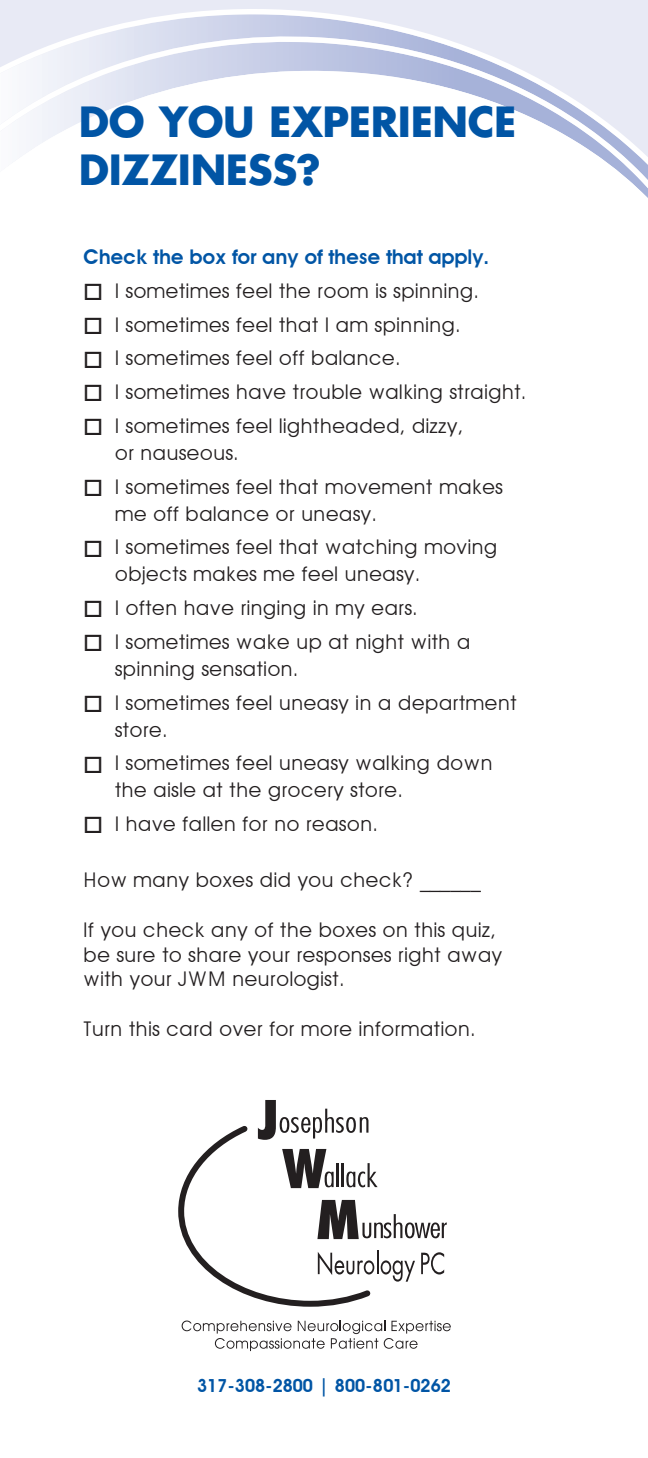
<style>
.page{position:relative;width:648px;height:1458px;background:#fff}
.page>*{position:absolute;margin:0;border:0;box-sizing:border-box;transform-origin:0 0}
.t1{font:700 40.5px/48.6px "Futura";letter-spacing:-.01em;color:#0155a5}
.t2{font:20.25px "Avant Garde";color:#231f20}
.t3{font:600 20.25px "Avant Garde";letter-spacing:-.015em;color:#0155a5}
.t4{font:600 18px "Avant Garde";color:#0155a5}
</style>
<div class="page">
<div style="left:0;top:0;width:648px;height:8px;background:#e8eaf5"></div>
<svg style="left:0;top:8px;width:648px;height:178px"></svg>
<svg style="left:182px;top:1321px;width:269px;height:30px"></svg>
<svg style="left:178px;top:1121px;width:193px;height:186px"></svg>
<svg style="left:318px;top:1251px;width:97px;height:31px"></svg>
<svg style="left:421px;top:1252px;width:23px;height:23px"></svg>
<hr style="left:337px;top:1163px;width:2px;height:24px;background:#231f20">
<hr style="left:342px;top:1163px;width:2px;height:24px;background:#231f20">
<svg style="left:346px;top:1163px;width:32px;height:24px"></svg>
<svg style="left:258px;top:1100px;width:110px;height:40px"></svg>
<svg style="left:282px;top:1149px;width:52px;height:39px"></svg>
<svg style="left:317px;top:1200px;width:130px;height:39px"></svg>
<p class="t1" style="left:79px;top:96px;width:439px">DO YOU EXPERIENCE<br>DIZZINESS?</p>
<p class="t3" style="left:83px;top:245px;width:407px">Check the box for any of these that apply.</p>
<p class="t2" style="left:83px;top:278px;width:397px">□ I sometimes feel the room is spinning.</p>
<p class="t2" style="left:83px;top:312px;width:379px">□ I sometimes feel that I am spinning.</p>
<p class="t2" style="left:83px;top:346px;width:319px">□ I sometimes feel off balance.</p>
<p class="t2" style="left:83px;top:380px;width:445px">□ I sometimes have trouble walking straight.</p>
<p class="t2" style="left:83px;top:413px;width:382px">□ I sometimes feel lightheaded, dizzy,</p>
<p class="t2" style="left:115px;top:440px;width:126px">or nauseous.</p>
<p class="t2" style="left:83px;top:474px;width:421px">□ I sometimes feel that movement makes</p>
<p class="t2" style="left:115px;top:501px;width:264px">me off balance or uneasy.</p>
<p class="t2" style="left:83px;top:535px;width:416px">□ I sometimes feel that watching moving</p>
<p class="t2" style="left:115px;top:562px;width:307px">objects makes me feel uneasy.</p>
<p class="t2" style="left:83px;top:596px;width:336px">□ I often have ringing in my ears.</p>
<p class="t2" style="left:83px;top:629px;width:389px">□ I sometimes wake up at night with a</p>
<p class="t2" style="left:115px;top:656px;width:185px">spinning sensation.</p>
<p class="t2" style="left:83px;top:690px;width:435px">□ I sometimes feel uneasy in a department</p>
<p class="t2" style="left:115px;top:717px;width:54px">store.</p>
<p class="t2" style="left:83px;top:751px;width:411px">□ I sometimes feel uneasy walking down</p>
<p class="t2" style="left:115px;top:778px;width:290px">the aisle at the grocery store.</p>
<p class="t2" style="left:83px;top:812px;width:296px">□ I have fallen for no reason.</p>
<p class="t2" style="left:83px;top:868px;width:399px">How many boxes did you check? ______</p>
<p class="t2" style="left:83px;top:917px;width:414px">If you check any of the boxes on this quiz,</p>
<p class="t2" style="left:83px;top:942px;width:421px">be sure to share your responses right away</p>
<p class="t2" style="left:83px;top:967px;width:263px">with your JWM neurologist.</p>
<p class="t2" style="left:83px;top:1016px;width:394px">Turn this card over for more information.</p>
<p class="t4" style="left:197px;top:1375px;width:255px">317-308-2800 | 800-801-0262</p>
</div>
